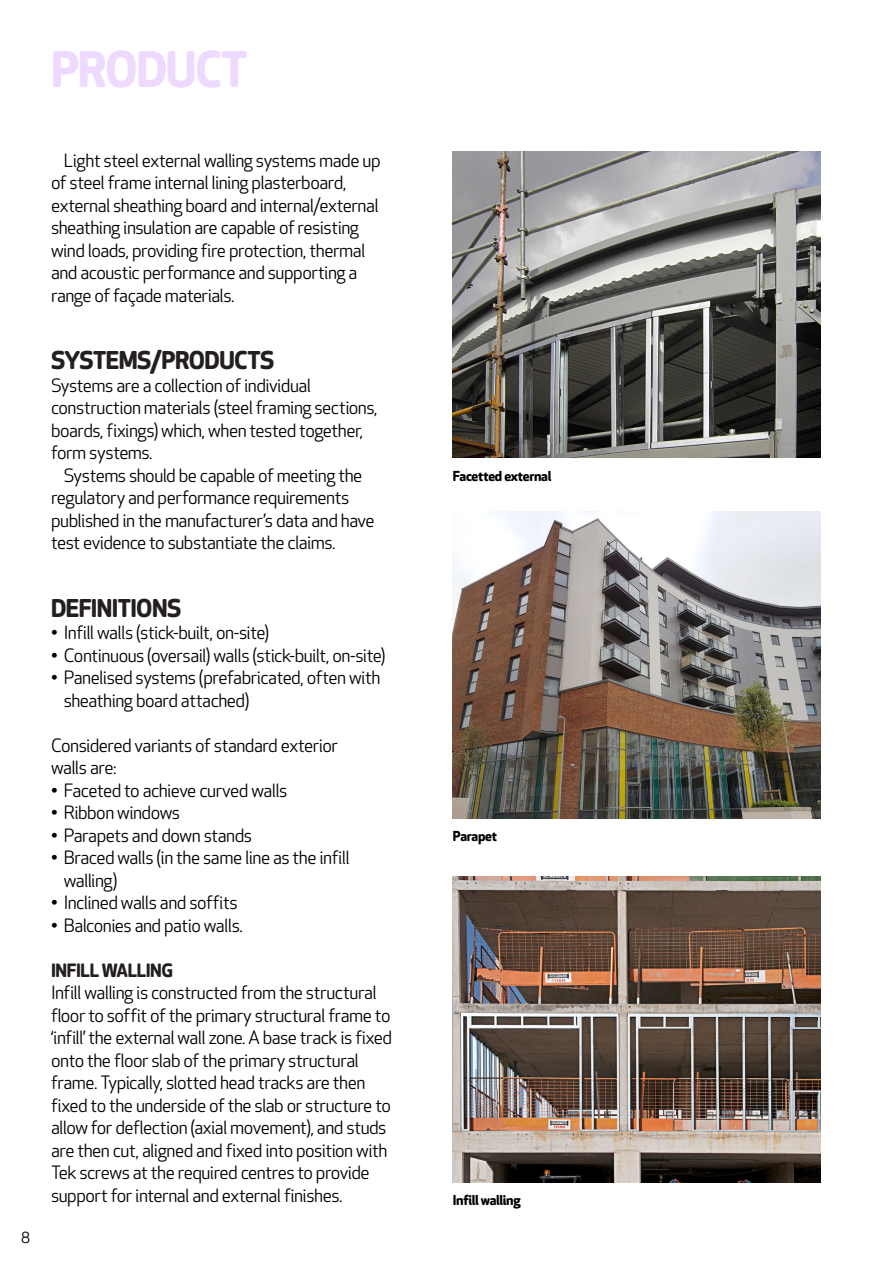
<style>
.page{position:relative;width:893px;height:1263px;background:#fff}
.page>*{position:absolute;margin:0;border:0;box-sizing:border-box;transform-origin:0 0}
.t1{font:700 48px "Apex Rounded";letter-spacing:-.03em;color:#eedaff}
.t2{font:700 24px "Apex Rounded";letter-spacing:-.025em;color:#231f20}
.t3{font:18px/22.5px "Apex Rounded";letter-spacing:-.03em;color:#000}
.t4{font:700 18px "Apex Rounded";letter-spacing:-.02em;color:#231f20}
.t5{font:15px "Apex Rounded";color:#000}
.t6{font:700 13.5px "Apex Rounded";letter-spacing:-.025em;color:#000}
</style>
<div class="page">
<img style="left:453px;top:152px;width:368px;height:306px">
<img style="left:453px;top:512px;width:368px;height:306px">
<img style="left:453px;top:876px;width:368px;height:306px">
<h1 class="t1" style="left:51px;top:41px;width:198px">PRODUCT</h1>
<p class="t5" style="left:21px;top:1229px;width:10px">8</p>
<p class="t3" style="left:51px;top:149px;width:331px;text-indent:13px">Light steel external walling systems made up of steel frame internal lining plasterboard, external sheathing board and internal/external sheathing insulation are capable of resisting wind loads, providing fire protection, thermal and acoustic performance and supporting a range of façade materials.</p>
<h2 class="t2" style="left:51px;top:346px;width:225px">SYSTEMS/PRODUCTS</h2>
<p class="t3" style="left:51px;top:374px;width:328px">Systems are a collection of individual construction materials (steel framing sections, boards, fixings) which, when tested together, form systems.</p>
<p class="t3" style="left:51px;top:464px;width:325px;text-indent:13px">Systems should be capable of meeting the regulatory and performance requirements published in the manufacturer’s data and have test evidence to substantiate the claims.</p>
<h2 class="t2" style="left:51px;top:594px;width:132px">DEFINITIONS</h2>
<p class="t3" style="left:51px;top:622px;width:220px">• Infill walls (stick-built, on-site)</p>
<p class="t3" style="left:51px;top:644px;width:336px">• Continuous (oversail) walls (stick-built, on-site)</p>
<p class="t3" style="left:64px;top:667px;width:318px;text-indent:-13px">• Panelised systems (prefabricated, often with sheathing board attached)</p>
<p class="t3" style="left:51px;top:734px;width:288px">Considered variants of standard exterior walls are:</p>
<p class="t3" style="left:51px;top:779px;width:238px">• Faceted to achieve curved walls</p>
<p class="t3" style="left:51px;top:802px;width:131px">• Ribbon windows</p>
<p class="t3" style="left:51px;top:824px;width:203px">• Parapets and down stands</p>
<p class="t3" style="left:64px;top:847px;width:287px;text-indent:-13px">• Braced walls (in the same line as the infill walling)</p>
<p class="t3" style="left:51px;top:892px;width:188px">• Inclined walls and soffits</p>
<p class="t3" style="left:51px;top:914px;width:193px">• Balconies and patio walls.</p>
<p class="t4" style="left:51px;top:959px;width:123px">INFILL WALLING</p>
<p class="t3" style="left:51px;top:982px;width:343px">Infill walling is constructed from the structural floor to soffit of the primary structural frame to ‘infill’ the external wall zone. A base track is fixed onto the floor slab of the primary structural frame. Typically, slotted head tracks are then fixed to the underside of the slab or structure to allow for deflection (axial movement), and studs are then cut, aligned and fixed into position with Tek screws at the required centres to provide support for internal and external finishes.</p>
<p class="t6" style="left:453px;top:468px;width:100px">Facetted external</p>
<p class="t6" style="left:453px;top:828px;width:46px">Parapet</p>
<p class="t6" style="left:453px;top:1192px;width:69px">Infill walling</p>
</div>
